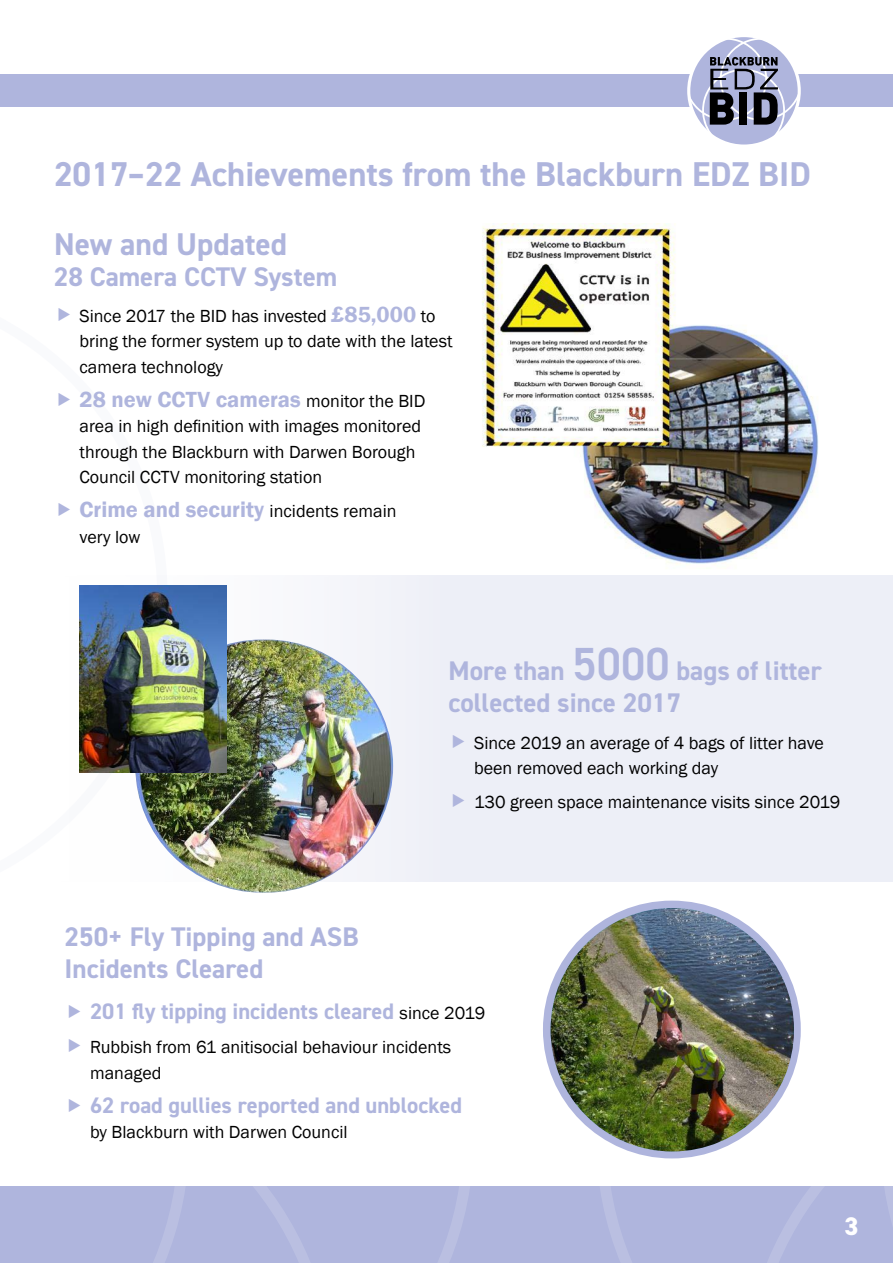
<style>
.page{position:relative;width:893px;height:1263px;background:#fff}
.page>*{position:absolute;margin:0;border:0;box-sizing:border-box;transform-origin:0 0}
.t1{font:700 34.5px "DIN2014";color:#afb5dd}
.t2{font:700 31.5px "DIN2014";color:#afb5dd}
.t3{font:700 27px/31.5px "DIN2014";color:#afb5dd}
.t4{font:800 25.5px "DIN2014";color:#fff}
.t5{font:700 22.5px "DIN2014";color:#afb5dd}
.t6{font:600 22.5px "Franklin Gothic";color:#afb5dd}
.t7{font:18px/25.5px "Franklin Gothic";color:#000}
.s1{font-weight:600;font-size:22.5px;color:#afb5dd}
.s2{font-weight:400;font-size:18px;color:#000}
.s3{font-weight:600;font-size:46.5px}
.s4{font-family:"Franklin Gothic";font-weight:400;font-size:18px;color:#000}
</style>
<div class="page">
<div style="left:0;top:74px;width:893px;height:33px;background:#afb5dd"></div>
<div style="left:687px;top:34px;width:114px;height:114px;background:#fff;border-radius:50%"></div>
<svg style="left:690px;top:37px;width:108px;height:108px"></svg>
<div style="left:739px;top:92px;width:8px;height:33px;background:#000"></div>
<div style="left:0;top:1186px;width:893px;height:77px;background:#afb5dd"></div>
<svg style="left:154px;top:1186px;width:316px;height:77px"></svg>
<svg style="left:600px;top:1186px;width:293px;height:77px"></svg>
<div style="left:19px;top:575px;width:874px;height:307px;background:linear-gradient(to right,#fdfdfd,#e8ebf5)"></div>
<img style="left:482px;top:224px;width:337px;height:341px">
<img style="left:135px;top:639px;width:258px;height:254px;border-radius:127px">
<img style="left:80px;top:585px;width:146px;height:187px">
<div style="left:543px;top:900px;width:258px;height:258px;background:#afb5dd;border-radius:50%"></div>
<img style="left:550px;top:908px;width:244px;height:243px;border-radius:122px">
<svg style="left:453px;top:735px;width:12px;height:13px"></svg>
<svg style="left:453px;top:794px;width:12px;height:13px"></svg>
<h1 class="t1" style="left:54px;top:151px;width:758px">2017–22 Achievements from the Blackburn EDZ BID</h1>
<h2 class="t2" style="left:54px;top:223px;width:235px">New and Updated</h2>
<h3 class="t3" style="left:54px;top:261px;width:285px">28 Camera CCTV System</h3>
<p class="t7" style="left:80px;top:304px;width:375px">Since 2017 the BID has invested <span class="s1">£85,000</span> to bring the former system up to date with the latest camera technology</p>
<p class="t6" style="left:80px;top:386px;width:347px">28 new CCTV cameras <span class="s2">monitor the BID</span></p>
<p class="t7" style="left:80px;top:414px;width:343px">area in high definition with images monitored through the Blackburn with Darwen Borough<br>Council CCTV monitoring station</p>
<p class="t6" style="left:80px;top:496px;width:319px">Crime and security <span class="s2">incidents remain</span></p>
<p class="t7" style="left:80px;top:525px;width:62px">very low</p>
<h3 class="t3" style="left:65px;top:921px;width:296px">250+ Fly Tipping and ASB<br>Incidents Cleared</h3>
<h3 class="t3" style="left:449px;top:655px;width:375px">More than <span class="s3">5000</span> bags of litter collected since 2017</h3>
<p class="t7" style="left:474px;top:731px;width:351px">Since 2019 an average of 4 bags of litter have been removed each working day</p>
<p class="t7" style="left:474px;top:790px;width:368px">130 green space maintenance visits since 2019</p>
<p class="t5" style="left:90px;top:996px;width:397px">201 fly tipping incidents cleared <span class="s4">since 2019</span></p>
<p class="t7" style="left:90px;top:1035px;width:363px">Rubbish from 61 anitisocial behaviour incidents managed</p>
<p class="t5" style="left:90px;top:1090px;width:373px">62 road gullies reported and unblocked</p>
<p class="t7" style="left:90px;top:1120px;width:259px">by Blackburn with Darwen Council</p>
<h3 class="t4" style="left:844px;top:1209px;width:16px">3</h3>
</div>
